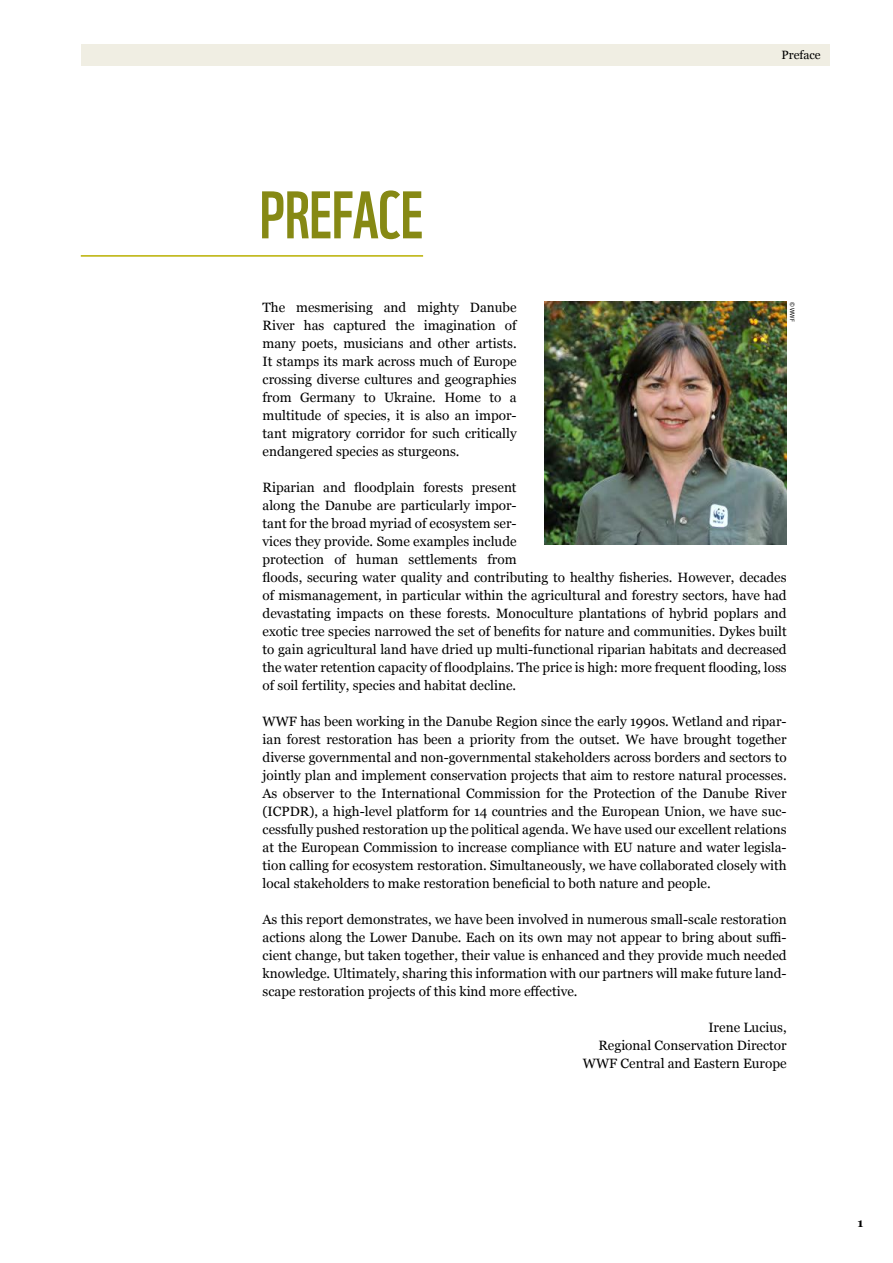
<style>
.page{position:relative;width:893px;height:1263px;background:#fff}
.page>*{position:absolute;margin:0;border:0;box-sizing:border-box;transform-origin:0 0}
.t1{font:65.25px "WWF";color:#868914}
.t2{font:13.5px/18px "Georgia";color:#000;text-align:justify}
.t3{font:12px "Georgia";color:#000}
.t4{font:700 12px "Georgia";color:#000}
.t5{font:condensed 6px "Univers";color:#000}
</style>
<div class="page">
<div style="left:81px;top:45px;width:748px;height:21px;background:#f0eee3"></div>
<hr style="left:81px;top:255px;width:342px;height:2px;background:#b9b000">
<img style="left:544px;top:302px;width:243px;height:242px">
<h1 class="t1" style="left:260px;top:164px;width:165px">PREFACE</h1>
<p class="t3" style="left:781px;top:46px;width:41px">Preface</p>
<p class="t2" style="left:263px;top:298px;width:256px">The mesmerising and mighty Danube River has captured the imagination of many poets, musicians and other artists.<br>It stamps its mark across much of Europe crossing diverse cultures and geographies from Germany to Ukraine. Home to a multitude of species, it is also an impor&shy;tant migratory corridor for such critically endangered species as sturgeons.</p>
<p class="t2" style="left:263px;top:478px;width:526px;text-align:left">Riparian and floodplain forests present<br>along the Danube are particularly impor-<br>tant for the broad myriad of ecosystem ser-<br>vices they provide. Some examples include<br>protection of human settlements from<br>floods, securing water quality and contributing to healthy fisheries. However, decades of mismanagement, in particular within the agricultural and forestry sectors, have had devastating impacts on these forests. Monoculture plantations of hybrid poplars and exotic tree species narrowed the set of benefits for nature and communities. Dykes built to gain agricultural land have dried up multi-functional riparian habitats and decreased the water retention capacity of floodplains. The price is high: more frequent flooding, loss of soil fertility, species and habitat decline.</p>
<p class="t2" style="left:263px;top:712px;width:526px">WWF has been working in the Danube Region since the early 1990s. Wetland and ripar&shy;ian forest restoration has been a priority from the outset. We have brought together diverse governmental and non-governmental stakeholders across borders and sectors to jointly plan and implement conservation projects that aim to restore natural processes.<br>As observer to the International Commission for the Protection of the Danube River (ICPDR), a high-level platform for 14 countries and the European Union, we have suc&shy;cessfully pushed restoration up the political agenda. We have used our excellent relations at the European Commission to increase compliance with EU nature and water legisla&shy;tion calling for ecosystem restoration. Simultaneously, we have collaborated closely with local stakeholders to make restoration beneficial to both nature and people.</p>
<p class="t2" style="left:263px;top:910px;width:526px">As this report demonstrates, we have been involved in numerous small-scale restoration actions along the Lower Danube. Each on its own may not appear to bring about suffi&shy;cient change, but taken together, their value is enhanced and they provide much needed knowledge. Ultimately, sharing this information with our partners will make future land&shy;scape restoration projects of this kind more effective.</p>
<p class="t2" style="left:583px;top:1018px;width:205px;text-align:right">Irene Lucius,<br>Regional Conservation Director<br>WWF Central and Eastern Europe</p>
<p class="t5" style="left:796px;top:302px;width:21px;rotate:90deg">© WWF</p>
<p class="t4" style="left:857px;top:1214px;width:7px">1</p>
</div>
